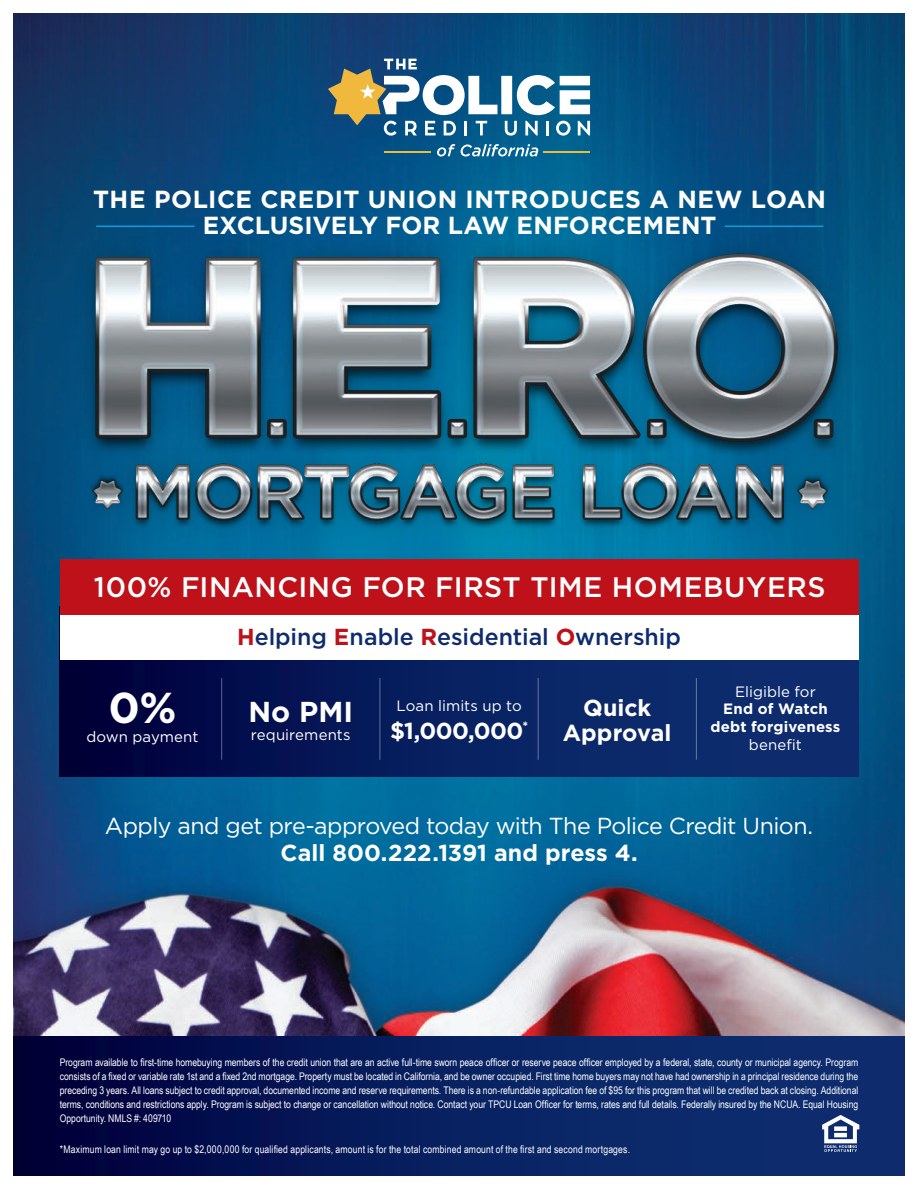
<style>
.page{position:relative;width:918px;height:1188px;background:#fff}
.page>*{position:absolute;margin:0;border:0;box-sizing:border-box;transform-origin:0 0}
.t1{font:700 43.2px "Gotham";color:#fff}
.t2{font:700 28.8px "Gotham";color:#fff}
.t3{font:500 28.2px "Gotham";letter-spacing:.02em;color:#fff}
.t4{font:700 24.75px/26.7px "Gotham";letter-spacing:.015em;color:#fff;text-align:center}
.t5{font:23.1px "Gotham";letter-spacing:-.025em;color:#fff}
.t6{font:700 23.1px/24.8px "Gotham";color:#fff;text-align:center}
.t7{font:500 23.1px "Gotham";color:#0d2b6d}
.t8{font:15px "Gotham";letter-spacing:.005em;color:#fff}
.t9{font:700 15px/18px "Gotham";letter-spacing:.01em;color:#fff;text-align:center}
.t10{font:10.5px/14.1px "Arial Narrow";letter-spacing:.015em;color:#fff;text-align:justify}
.s1{font-weight:700;color:#be1119}
</style>
<div class="page">
<img style="left:14px;top:14px;width:890px;height:1023px">
<img style="left:108px;top:478px;width:711px;height:79px">
<img style="left:786px;top:478px;width:52px;height:40px">
<img style="left:81px;top:478px;width:52px;height:40px">
<div style="left:14px;top:1037px;width:890px;height:138px;background:linear-gradient(to right,#00033f,#0f3578)"></div>
<div style="left:501px;top:76px;width:11px;height:38px;background:#fff"></div>
<svg style="left:517px;top:75px;width:73px;height:40px"></svg>
<svg style="left:505px;top:121px;width:12px;height:15px"></svg>
<svg style="left:525px;top:121px;width:13px;height:14px"></svg>
<hr style="left:546px;top:121px;width:3px;height:14px;background:#fff">
<svg style="left:556px;top:121px;width:15px;height:15px"></svg>
<svg style="left:578px;top:121px;width:12px;height:14px"></svg>
<svg style="left:328px;top:59px;width:169px;height:77px"></svg>
<svg style="left:437px;top:144px;width:18px;height:12px"></svg>
<svg style="left:461px;top:144px;width:77px;height:12px"></svg>
<hr style="left:384px;top:151px;width:46px;height:2px;background:#f0b83d">
<hr style="left:544px;top:151px;width:46px;height:2px;background:#f0b83d">
<svg style="left:822px;top:1115px;width:37px;height:37px"></svg>
<div style="left:60px;top:606px;width:798px;height:171px;background:linear-gradient(to right,#00033f,#0f3578)"></div>
<hr style="left:221px;top:678px;width:1px;height:82px;background:#fff">
<hr style="left:380px;top:678px;width:1px;height:82px;background:#fff">
<hr style="left:538px;top:678px;width:1px;height:82px;background:#fff">
<hr style="left:696px;top:678px;width:1px;height:82px;background:#fff">
<div style="left:60px;top:559px;width:798px;height:56px;background:#be1119"></div>
<div style="left:60px;top:615px;width:798px;height:45px;background:#fff"></div>
<img style="left:62px;top:209px;width:805px;height:269px">
<hr style="left:96px;top:226px;width:99px;height:1px;background:#0c9fdc">
<hr style="left:725px;top:226px;width:98px;height:1px;background:#0c9fdc">
<h3 class="t4" style="left:93px;top:185px;width:734px">THE POLICE CREDIT UNION INTRODUCES A NEW LOAN<br>EXCLUSIVELY FOR LAW ENFORCEMENT</h3>
<h3 class="t3" style="left:94px;top:568px;width:733px">100% FINANCING FOR FIRST TIME HOMEBUYERS</h3>
<h3 class="t7" style="left:237px;top:622px;width:445px"><span class="s1">H</span>elping <span class="s1">E</span>nable <span class="s1">R</span>esidential <span class="s1">O</span>wnership</h3>
<h1 class="t1" style="left:108px;top:679px;width:70px">0%</h1>
<h3 class="t8" style="left:86px;top:727px;width:114px">down payment</h3>
<h2 class="t2" style="left:248px;top:692px;width:106px">No PMI</h2>
<h3 class="t8" style="left:251px;top:725px;width:101px">requirements</h3>
<h3 class="t8" style="left:397px;top:696px;width:127px">Loan limits up to</h3>
<h3 class="t6" style="left:390px;top:718px;width:140px">$1,000,000<sup>*</sup></h3>
<h3 class="t6" style="left:563px;top:695px;width:110px">Quick<br>Approval</h3>
<h3 class="t8" style="left:735px;top:682px;width:82px">Eligible for</h3>
<h3 class="t9" style="left:710px;top:700px;width:131px">End of Watch debt forgiveness</h3>
<h3 class="t8" style="left:749px;top:736px;width:55px">benefit</h3>
<h3 class="t5" style="left:105px;top:811px;width:710px">Apply and get pre-approved today with The Police Credit Union.</h3>
<h3 class="t6" style="left:280px;top:841px;width:359px">Call 800.222.1391 and press 4.</h3>
<p class="t10" style="left:60px;top:1054px;width:800px">Program available to first-time homebuying members of the credit union that are an active full-time sworn peace officer or reserve peace officer employed by a federal, state, county or municipal agency. Program consists of a fixed or variable rate 1st and a fixed 2nd mortgage. Property must be located in California, and be owner occupied. First time home buyers may not have had ownership in a principal residence during the preceding 3 years. All loans subject to credit approval, documented income and reserve requirements. There is a non-refundable application fee of $95 for this program that will be credited back at closing. Additional terms, conditions and restrictions apply. Program is subject to change or cancellation without notice. Contact your TPCU Loan Officer for terms, rates and full details. Federally insured by the NCUA. Equal Housing Opportunity. NMLS #: 409710</p>
<p class="t10" style="left:60px;top:1142px;width:572px">*Maximum loan limit may go up to $2,000,000 for qualified applicants, amount is for the total combined amount of the first and second mortgages.</p>
</div>
